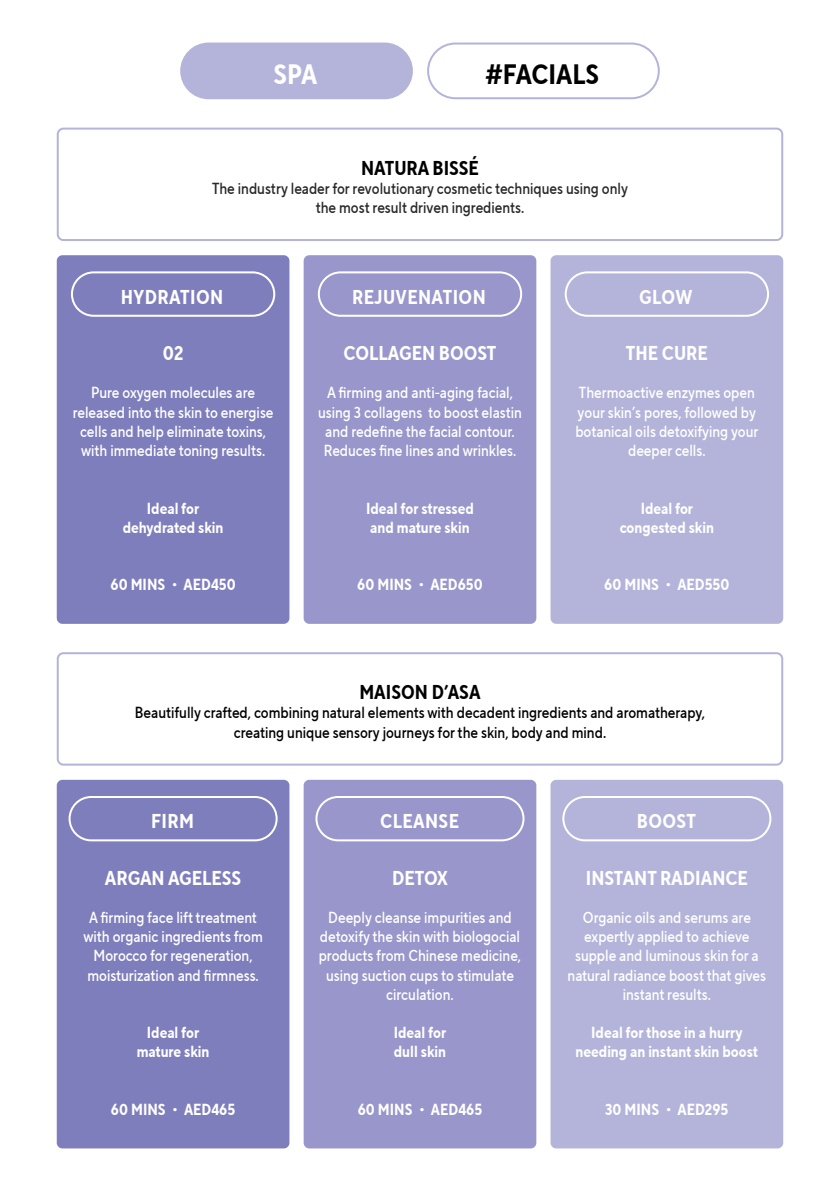
<style>
.page{position:relative;width:840px;height:1191px;background:#fff}
.page>*{position:absolute;margin:0;border:0;box-sizing:border-box;transform-origin:0 0}
.t1{font:700 28px "TT Norms Pro Cond";letter-spacing:-.005em;color:#000}
.t2{font:700 28px "TT Norms Pro Cond";color:#fff}
.t3{font:700 20px "TT Norms Pro Cond";color:#fff}
.t4{font:700 20px "TT Norms Pro Cond";letter-spacing:.02em;color:#fff}
.t5{font:700 20px "TT Norms Pro Cond";color:#000}
.t6{font:500 16px/19.2px "TT Norms Pro Cond";color:#fff;text-align:center}
.t7{font:700 16px/19.2px "TT Norms Pro Cond";color:#fff;text-align:center}
.t8{font:500 16px/19.2px "TT Norms Pro Cond";color:#000;text-align:center}
.t9{font:500 16px/19.2px "TT Norms Pro Cond";color:#292829;text-align:center}
</style>
<div class="page">
<div style="left:303px;top:255px;width:233px;height:369px;background:#9896ca;border-radius:6px"></div>
<div style="left:317px;top:271px;width:205px;height:46px;border:2px solid #fff;border-radius:22px"></div>
<div style="left:303px;top:780px;width:233px;height:368px;background:#9896ca;border-radius:6px"></div>
<div style="left:315px;top:796px;width:209px;height:45px;border:2px solid #fff;border-radius:22px"></div>
<div style="left:57px;top:255px;width:232px;height:369px;background:#7f7ebc;border-radius:6px"></div>
<div style="left:71px;top:271px;width:204px;height:46px;border:2px solid #fff;border-radius:22px"></div>
<div style="left:57px;top:780px;width:232px;height:368px;background:#7f7ebc;border-radius:6px"></div>
<div style="left:69px;top:796px;width:208px;height:45px;border:2px solid #fff;border-radius:22px"></div>
<div style="left:550px;top:255px;width:232px;height:369px;background:#b4b4da;border-radius:6px"></div>
<div style="left:564px;top:271px;width:204px;height:46px;border:2px solid #fff;border-radius:22px"></div>
<div style="left:550px;top:780px;width:232px;height:368px;background:#b4b4da;border-radius:6px"></div>
<div style="left:562px;top:796px;width:209px;height:45px;border:2px solid #fff;border-radius:22px"></div>
<div style="left:57px;top:128px;width:725px;height:113px;border:2px solid #b4b4da;border-radius:6px"></div>
<div style="left:57px;top:652px;width:725px;height:113px;border:2px solid #b4b4da;border-radius:6px"></div>
<div style="left:427px;top:43px;width:232px;height:56px;border:2px solid #b4b4da;border-radius:27px"></div>
<div style="left:180px;top:43px;width:232px;height:56px;background:#b4b4da;border-radius:28px"></div>
<h1 class="t2" style="left:273px;top:54px;width:45px">SPA</h1>
<h1 class="t1" style="left:485px;top:54px;width:115px">#FACIALS</h1>
<p class="t5" style="left:361px;top:153px;width:119px">NATURA BISSÉ</p>
<p class="t9" style="left:212px;top:179px;width:417px">The industry leader for revolutionary cosmetic techniques using only the most result driven ingredients.</p>
<p class="t4" style="left:121px;top:282px;width:104px">HYDRATION</p>
<p class="t4" style="left:352px;top:282px;width:135px">REJUVENATION</p>
<p class="t3" style="left:639px;top:282px;width:55px">GLOW</p>
<p class="t3" style="left:163px;top:338px;width:22px">02</p>
<p class="t6" style="left:73px;top:383px;width:202px">Pure oxygen molecules are released into the skin to energise cells and help eliminate toxins, with immediate toning results.</p>
<p class="t3" style="left:343px;top:338px;width:154px">COLLAGEN BOOST</p>
<p class="t6" style="left:318px;top:383px;width:205px">A firming and anti-aging facial, using 3 collagens to boost elastin and redefine the facial contour.<br>Reduces fine lines and wrinkles.</p>
<p class="t3" style="left:625px;top:338px;width:83px">THE CURE</p>
<p class="t6" style="left:575px;top:383px;width:184px">Thermoactive enzymes open your skin’s pores, followed by botanical oils detoxifying your deeper cells.</p>
<p class="t7" style="left:123px;top:498px;width:102px">Ideal for dehydrated skin</p>
<p class="t7" style="left:366px;top:498px;width:109px;text-align:left">Ideal for stressed and mature skin</p>
<p class="t7" style="left:619px;top:498px;width:96px">Ideal for congested skin</p>
<p class="t7" style="left:110px;top:575px;width:127px">60 MINS • AED450</p>
<p class="t7" style="left:357px;top:575px;width:127px">60 MINS • AED650</p>
<p class="t7" style="left:604px;top:575px;width:127px">60 MINS • AED550</p>
<p class="t5" style="left:359px;top:678px;width:123px">MAISON D’ASA</p>
<p class="t8" style="left:135px;top:703px;width:571px">Beautifully crafted, combining natural elements with decadent ingredients and aromatherapy, creating unique sensory journeys for the skin, body and mind.</p>
<p class="t3" style="left:151px;top:806px;width:44px">FIRM</p>
<p class="t4" style="left:380px;top:806px;width:80px">CLEANSE</p>
<p class="t3" style="left:636px;top:806px;width:61px">BOOST</p>
<p class="t3" style="left:105px;top:863px;width:138px">ARGAN AGELESS</p>
<p class="t6" style="left:83px;top:907px;width:181px">A firming face lift treatment with organic ingredients from<br>Morocco for regeneration, moisturization and firmness.</p>
<p class="t7" style="left:137px;top:1023px;width:74px">Ideal for mature skin</p>
<p class="t3" style="left:392px;top:863px;width:57px">DETOX</p>
<p class="t6" style="left:318px;top:907px;width:204px">Deeply cleanse impurities and detoxify the skin with biologocial products from Chinese medicine, using suction cups to stimulate circulation.</p>
<p class="t7" style="left:393px;top:1023px;width:54px;text-align:left">Ideal for dull skin</p>
<p class="t3" style="left:585px;top:863px;width:163px">INSTANT RADIANCE</p>
<p class="t6" style="left:567px;top:907px;width:200px">Organic oils and serums are expertly applied to achieve supple and luminous skin for a natural radiance boost that gives instant results.</p>
<p class="t7" style="left:575px;top:1023px;width:184px">Ideal for those in a hurry needing an instant skin boost</p>
<p class="t7" style="left:111px;top:1100px;width:126px">60 MINS • AED465</p>
<p class="t7" style="left:357px;top:1100px;width:126px">60 MINS • AED465</p>
<p class="t7" style="left:605px;top:1100px;width:125px">30 MINS • AED295</p>
</div>
